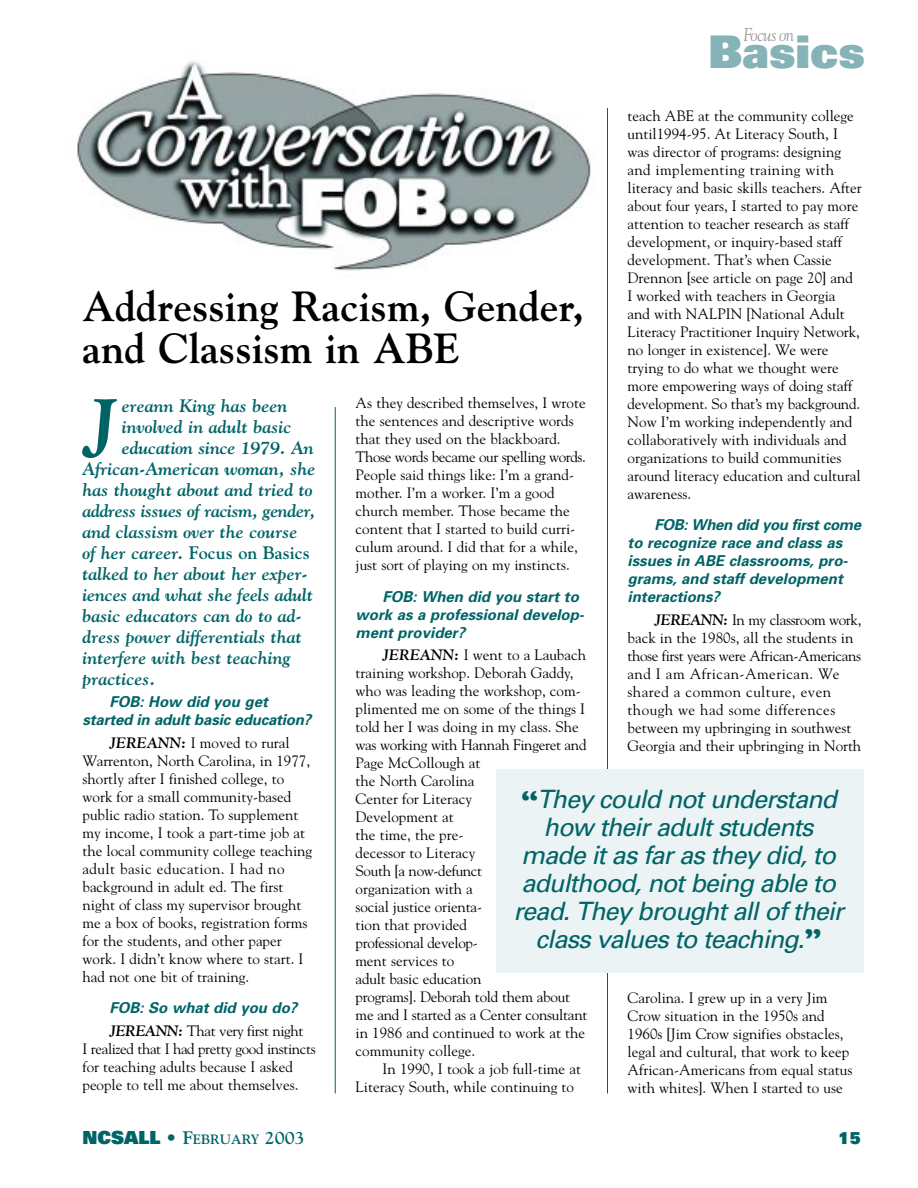
<style>
.page{position:relative;width:918px;height:1188px;background:#fff}
.page>*{position:absolute;margin:0;border:0;box-sizing:border-box;transform-origin:0 0}
.t1{font:italic 700 77.7px "Goudy";color:#006467}
.t2{font:900 45px "Univers";color:#86b3b7}
.t3{font:700 42px/42px "Goudy";color:#000}
.t4{font:italic 25.2px/28px "Univers";color:#006467;text-align:center}
.t5{font:italic 18.3px "Goudy";letter-spacing:-.03em;color:#999;scale:.9 1}
.t6{font:italic 700 18px "Goudy";color:#006467}
.t7{font:italic 700 18px "Goudy";letter-spacing:-.025em;color:#006467}
.t8{font:700 18px "Goudy";color:#006467}
.t9{font:900 18px "Univers";color:#006467}
.t10{font:900 16.5px "Univers";color:#006467;scale:.95 1}
.t11{font:15px/18px "Goudy";color:#000}
.t12{font:italic 700 15px/18px "Univers";color:#006467}
.s1{font-weight:700;font-style:italic}
.s2{font-style:italic}
.s3{font-family:"Goudy Heavyface";font-size:30.9px}
.s4{font-family:"Goudy";font-weight:700}
.s5{font-family:"Goudy";font-weight:700;font-size:13.5px}
</style>
<div class="page">
<hr style="left:335px;top:407px;width:1px;height:687px;background:#006467">
<hr style="left:607px;top:108px;width:1px;height:986px;background:#006467">
<img style="left:77px;top:61px;width:517px;height:210px">
<div style="left:497px;top:769px;width:367px;height:203px;background:#ecf3f4"></div>
<p class="t5" style="left:743px;top:27px;width:58px">Focus on</p>
<h2 class="t2" style="left:709px;top:35px;width:158px">Basics</h2>
<p class="t11" style="left:628px;top:108px;width:236px">teach ABE at the community college until1994-95. At Literacy South, I was director of programs: designing and implementing training with literacy and basic skills teachers. After about four years, I started to pay more attention to teacher research as staff development, or inquiry-based staff development. That’s when Cassie Drennon [see article on page 20] and<br>I worked with teachers in Georgia and with NALPIN [National Adult Literacy Practitioner Inquiry Network, no longer in existence]. We were trying to do what we thought were more empowering ways of doing staff development. So that’s my background.<br>Now I’m working independently and collaboratively with individuals and organizations to build communities around literacy education and cultural awareness.</p>
<p class="t12" style="left:628px;top:517px;width:238px;text-indent:27px">FOB: When did you first come to recognize race and class as issues in ABE classrooms, pro&shy;grams, and staff development interactions?</p>
<p class="t11" style="left:628px;top:612px;width:235px;text-indent:27px"><span class="s1">JEREANN:</span> In my classroom work, back in the 1980s, all the students in those first years were African-Americans and I am African-American. We shared a common culture, even though we had some differences between my upbringing in southwest Georgia and their upbringing in North</p>
<h3 class="t3" style="left:82px;top:288px;width:503px">Addressing Racism, Gender, and Classism in ABE</h3>
<p class="t11" style="left:356px;top:395px;width:232px">As they described themselves, I wrote the sentences and descriptive words that they used on the blackboard.<br>Those words became our spelling words.<br>People said things like: I’m a grand&shy;mother. I’m a worker. I’m a good church member. Those became the content that I started to build curri&shy;culum around. I did that for a while, just sort of playing on my instincts.</p>
<p class="t12" style="left:356px;top:589px;width:233px;text-indent:27px">FOB: When did you start to work as a professional develop&shy;ment provider?</p>
<p class="t11" style="left:356px;top:647px;width:233px;text-indent:27px"><span class="s1">JEREANN:</span> I went to a Laubach training workshop. Deborah Gaddy, who was leading the workshop, com&shy;plimented me on some of the things I told her I was doing in my class. She was working with Hannah Fingeret and<br>Page McCollough at<br>the North Carolina<br>Center for Literacy<br>Development at<br>the time, the pre-<br>decessor to Literacy<br>South [a now-defunct<br>organization with a<br>social justice orienta-<br>tion that provided<br>professional develop-<br>ment services to<br>adult basic education<br>programs]. Deborah told them about me and I started as a Center consultant in 1986 and continued to work at the community college.</p>
<p class="t11" style="left:356px;top:1061px;width:227px;text-indent:27px">In 1990, I took a job full-time at<br>Literacy South, while continuing to</p>
<h1 class="t1" style="left:83px;top:397px;width:36px">J</h1>
<p class="t6" style="left:122px;top:399px;width:167px">ereann King has been</p>
<p class="t6" style="left:122px;top:420px;width:171px">involved in adult basic</p>
<p class="t6" style="left:122px;top:441px;width:193px">education since 1979. An</p>
<p class="t6" style="left:82px;top:462px;width:234px">African-American woman, she</p>
<p class="t6" style="left:82px;top:483px;width:232px">has thought about and tried to</p>
<p class="t7" style="left:82px;top:504px;width:234px">address issues of racism, gender,</p>
<p class="t6" style="left:82px;top:525px;width:216px">and classism over the course</p>
<p class="t8" style="left:82px;top:545px;width:229px"><span class="s2">of her career.</span> Focus on Basics</p>
<p class="t6" style="left:82px;top:567px;width:227px">talked to her about her exper-</p>
<p class="t6" style="left:82px;top:588px;width:232px">iences and what she feels adult</p>
<p class="t6" style="left:82px;top:609px;width:221px">basic educators can do to ad-</p>
<p class="t6" style="left:82px;top:630px;width:221px">dress power differentials that</p>
<p class="t6" style="left:82px;top:651px;width:210px">interfere with best teaching</p>
<p class="t6" style="left:82px;top:672px;width:74px">practices.</p>
<p class="t12" style="left:82px;top:694px;width:233px;text-indent:27px">FOB: How did you get started in adult basic education?</p>
<p class="t11" style="left:82px;top:735px;width:231px;text-indent:27px"><span class="s1">JEREANN:</span> I moved to rural Warrenton, North Carolina, in 1977, shortly after I finished college, to work for a small community-based public radio station. To supplement my income, I took a part-time job at the local community college teaching adult basic education. I had no background in adult ed. The first night of class my supervisor brought me a box of books, registration forms for the students, and other paper work. I didn’t know where to start. I had not one bit of training.</p>
<p class="t12" style="left:110px;top:1000px;width:192px">FOB: So what did you do?</p>
<p class="t11" style="left:82px;top:1023px;width:235px;text-indent:27px"><span class="s1">JEREANN:</span> That very first night<br>I realized that I had pretty good instincts for teaching adults because I asked people to tell me about themselves.</p>
<h3 class="t4" style="left:513px;top:787px;width:337px"><span class="s3">“</span> They could notunderstand how theiradultstudents made itas faras they did,to adulthood,notbeing able to read.They broughtallof their class values to teaching.<span class="s3">”</span></h3>
<p class="t11" style="left:628px;top:990px;width:226px">Carolina. I grew up in a very Jim Crow situation in the 1950s and 1960s [Jim Crow signifies obstacles, legal and cultural, that work to keep African-Americans from equal status with whites]. When I started to use</p>
<p class="t9" style="left:82px;top:1131px;width:224px">NCSALL • <span class="s4">F</span><span class="s5">EBRUARY</span> <span class="s4">2003</span></p>
<p class="t10" style="left:839px;top:1132px;width:25px">15</p>
</div>
